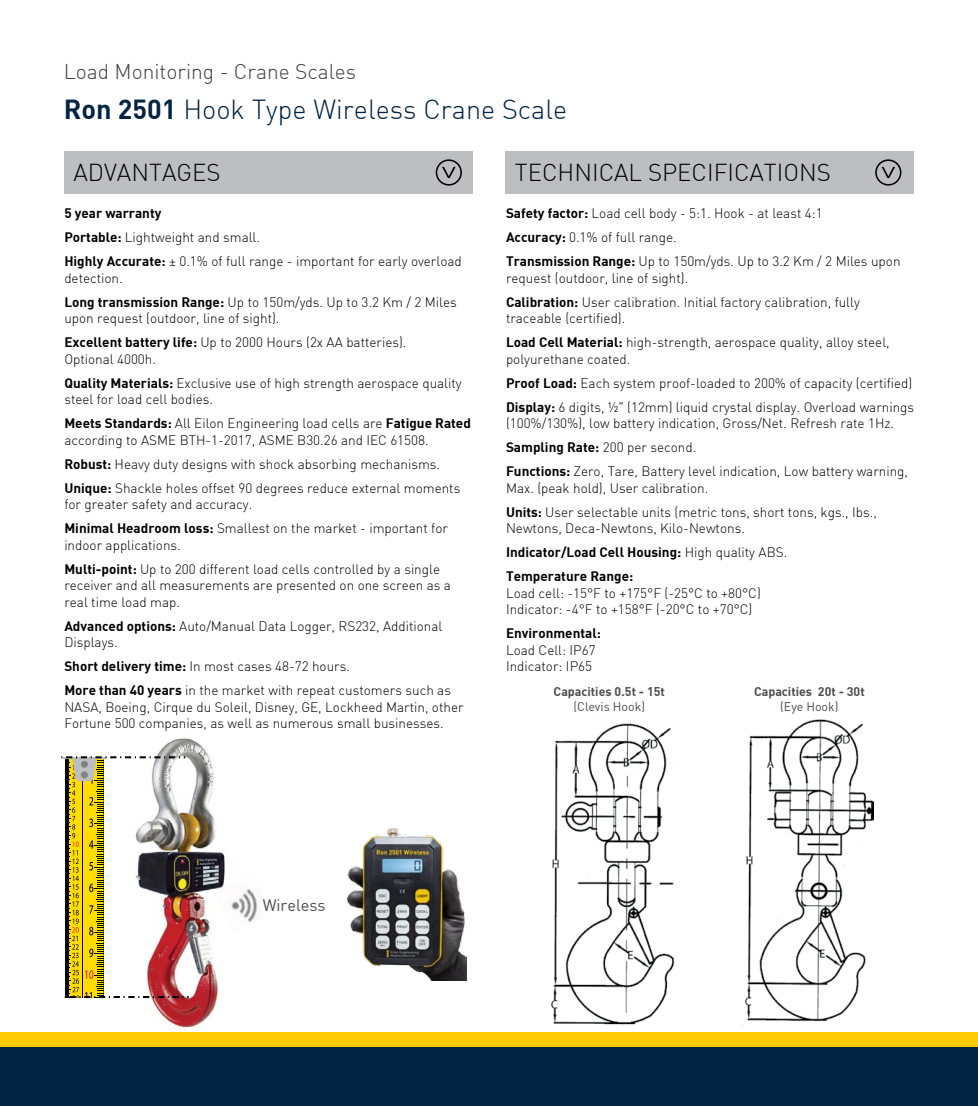
<style>
.page{position:relative;width:978px;height:1106px;background:#fff}
.page>*{position:absolute;margin:0;border:0;box-sizing:border-box;transform-origin:0 0}
.t1{font:300 27px "DI Nbek";color:#022343}
.t2{font:300 24px "DI Nbek";color:#000}
.t3{font:300 21px "DI Nbek";color:#414042}
.t4{font:16.2px "DIN Bek";color:#4d4d4f}
.t5{font:300 13.5px/24px "DI Nbek";color:#000}
.t6{font:700 13.5px "DI Nbek";color:#000}
.t7{font:700 12.45px "DI Nbek";color:#4d4d4f}
.t8{font:12.45px "DIN Pro";color:#4d4d4f}
.s1{font-weight:700}
</style>
<div class="page">
<div style="left:0;top:1046px;width:978px;height:60px;background:#022343"></div>
<div style="left:0;top:1031px;width:978px;height:15px;background:#ffcb05"></div>
<img style="left:550px;top:723px;width:125px;height:302px">
<img style="left:745px;top:719px;width:129px;height:303px">
<img style="left:114px;top:738px;width:111px;height:290px">
<svg style="left:61px;top:756px;width:128px;height:242px"></svg>
<img style="left:214px;top:873px;width:45px;height:59px">
<div style="left:64px;top:151px;width:408px;height:42px;background:#bcbec0"></div>
<div style="left:506px;top:151px;width:408px;height:42px;background:#bcbec0"></div>
<svg style="left:442px;top:167px;width:14px;height:11px"></svg>
<div style="left:436px;top:159px;width:26px;height:27px;border:2px solid #000;border-radius:50%"></div>
<svg style="left:882px;top:167px;width:13px;height:11px"></svg>
<div style="left:875px;top:159px;width:26px;height:27px;border:2px solid #000;border-radius:50%"></div>
<img style="left:347px;top:828px;width:120px;height:152px">
<h3 class="t3" style="left:64px;top:58px;width:294px">Load Monitoring - Crane Scales</h3>
<h1 class="t1" style="left:64px;top:93px;width:505px"><span class="s1">Ron 2501</span> Hook Type Wireless Crane Scale</h1>
<h2 class="t2" style="left:73px;top:158px;width:149px">ADVANTAGES</h2>
<h2 class="t2" style="left:515px;top:158px;width:318px">TECHNICAL SPECIFICATIONS</h2>
<p class="t5" style="left:64px;top:201px;width:399px"><span class="s1">5 year warranty<br>Portable:</span> Lightweight and small.<br><span class="s1">Highly Accurate:</span> ± 0.1% of full range - important for early overload</p>
<p class="t5" style="left:64px;top:265px;width:394px">detection.<br><span class="s1">Long transmission Range:</span> Up to 150m/yds. Up to 3.2 Km / 2 Miles</p>
<p class="t5" style="left:64px;top:306px;width:344px">upon request (outdoor, line of sight).<br><span class="s1">Excellent battery life:</span> Up to 2000 Hours (2x AA batteries).</p>
<p class="t5" style="left:64px;top:346px;width:399px">Optional 4000h.<br><span class="s1">Quality Materials:</span> Exclusive use of high strength aerospace quality</p>
<p class="t5" style="left:64px;top:387px;width:408px">steel for load cell bodies.<br><span class="s1">Meets Standards:</span> All Eilon Engineering load cells are <span class="s1">Fatigue Rated</span></p>
<p class="t5" style="left:64px;top:427px;width:397px">according to ASME BTH-1-2017, ASME B30.26 and IEC 61508.<br><span class="s1">Robust:</span> Heavy duty designs with shock absorbing mechanisms.<br><span class="s1">Unique:</span> Shackle holes offset 90 degrees reduce external moments</p>
<p class="t5" style="left:64px;top:492px;width:385px">for greater safety and accuracy.<br><span class="s1">Minimal Headroom loss:</span> Smallest on the market - important for</p>
<p class="t5" style="left:64px;top:532px;width:377px">indoor applications.<br><span class="s1">Multi-point:</span> Up to 200 different load cells controlled by a single</p>
<p class="t5" style="left:64px;top:577px;width:388px;line-height:16.5px">receiver and all measurements are presented on one screen as a real time load map.</p>
<p class="t5" style="left:64px;top:617px;width:380px;line-height:16.5px"><span class="s1">Advanced options:</span> Auto/Manual Data Logger, RS232, Additional<br>Displays.</p>
<p class="t5" style="left:64px;top:654px;width:388px"><span class="s1">Short delivery time:</span> In most cases 48-72 hours.<br><span class="s1">More than 40 years</span> in the market with repeat customers such as</p>
<p class="t5" style="left:64px;top:698px;width:401px;line-height:16.5px">NASA, Boeing, Cirque du Soleil, Disney, GE, Lockheed Martin, other<br>Fortune 500 companies, as well as numerous small businesses.</p>
<p class="t5" style="left:506px;top:201px;width:396px"><span class="s1">Safety factor:</span> Load cell body - 5:1. Hook - at least 4:1<br><span class="s1">Accuracy:</span> 0.1% of full range.<br><span class="s1">Transmission Range:</span> Up to 150m/yds. Up to 3.2 Km / 2 Miles upon</p>
<p class="t5" style="left:506px;top:265px;width:355px">request (outdoor, line of sight).<br><span class="s1">Calibration:</span> User calibration. Initial factory calibration, fully</p>
<p class="t5" style="left:506px;top:306px;width:385px">traceable (certified).<br><span class="s1">Load Cell Material:</span> high-strength, aerospace quality, alloy steel,</p>
<p class="t5" style="left:506px;top:346px;width:410px">polyurethane coated.<br><span class="s1">Proof Load:</span> Each system proof-loaded to 200% of capacity (certified)<br><span class="s1">Display:</span> 6 digits, ½" (12mm) liquid crystal display. Overload warnings</p>
<p class="t5" style="left:506px;top:411px;width:404px">(100%/130%), low battery indication, Gross/Net. Refresh rate 1Hz.<br><span class="s1">Sampling Rate:</span> 200 per second.<br><span class="s1">Functions:</span> Zero, Tare, Battery level indication, Low battery warning,</p>
<p class="t5" style="left:506px;top:475px;width:372px">Max. (peak hold), User calibration.<br><span class="s1">Units:</span> User selectable units (metric tons, short tons, kgs., Ibs.,</p>
<p class="t5" style="left:506px;top:516px;width:283px">Newtons, Deca-Newtons, Kilo-Newtons.<br><span class="s1">Indicator/Load Cell Housing:</span> High quality ABS.<br><span class="s1">Temperature Range:</span></p>
<p class="t5" style="left:506px;top:584px;width:256px;line-height:16.5px">Load cell: -15°F to +175°F (-25°C to +80°C)<br>Indicator: -4°F to +158°F (-20°C to +70°C)</p>
<p class="t6" style="left:506px;top:624px;width:96px">Environmental:</p>
<p class="t5" style="left:506px;top:641px;width:91px;line-height:16.5px">Load Cell: IP67<br>Indicator: IP65</p>
<p class="t7" style="left:554px;top:683px;width:113px">Capacities 0.5t - 15t</p>
<p class="t8" style="left:574px;top:697px;width:73px">)Clevis Hook(</p>
<p class="t7" style="left:754px;top:683px;width:112px">Capacities 20t - 30t</p>
<p class="t8" style="left:780px;top:697px;width:60px">)Eye Hook(</p>
<p class="t4" style="left:263px;top:894px;width:64px">Wireless</p>
</div>
